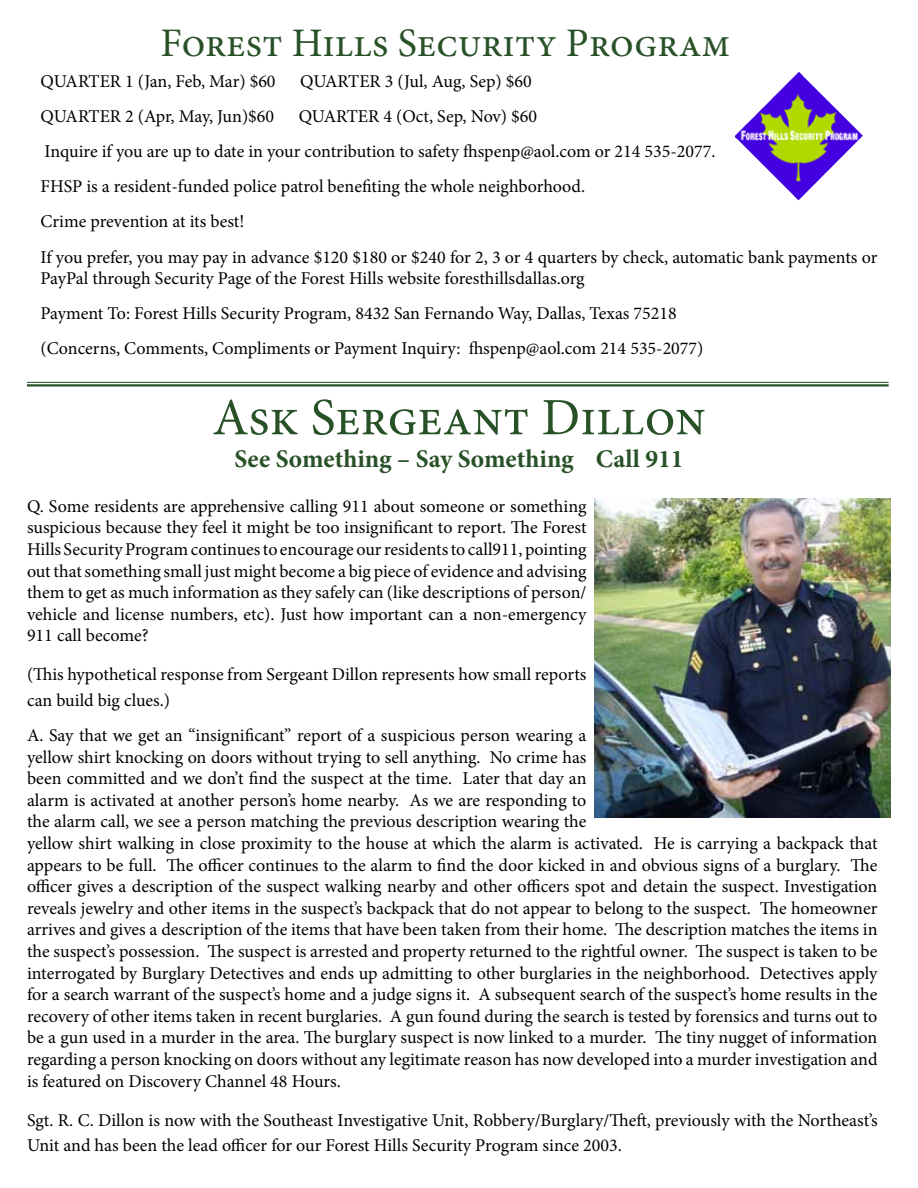
<style>
.page{position:relative;width:918px;height:1188px;background:#fff}
.page>*{position:absolute;margin:0;border:0;box-sizing:border-box;transform-origin:0 0}
.t1{font:52.5px "Minion Pro";color:#285127}
.t2{font:40.5px "Minion Pro";color:#285127}
.t3{font:700 25.5px "Minion Pro";color:#285127}
.t4{font:18px/21.6px "Minion Pro";color:#000}
</style>
<div class="page">
<hr style="left:27px;top:384px;width:862px;height:3px;background:#285127">
<hr style="left:27px;top:382px;width:862px;height:1px;background:#285127">
<img style="left:735px;top:72px;width:128px;height:128px">
<img style="left:595px;top:499px;width:296px;height:319px">
<h2 class="t2" style="left:161px;top:16px;width:571px">Forest Hills Security Program</h2>
<p class="t4" style="left:40px;top:71px;width:237px">QUARTER 1 (Jan, Feb, Mar) $60</p>
<p class="t4" style="left:300px;top:71px;width:233px">QUARTER 3 (Jul, Aug, Sep) $60</p>
<p class="t4" style="left:40px;top:106px;width:235px">QUARTER 2 (Apr, May, Jun)$60</p>
<p class="t4" style="left:40px;top:99px;width:838px;line-height:35.1px;text-indent:258px">QUARTER 4 (Oct, Sep, Nov) $60<br>Inquire if you are up to date in your contribution to safety fhspenp@aol.com or 214 535-2077.<br>FHSP is a resident-funded police patrol benefiting the whole neighborhood.<br>Crime prevention at its best!<br>If you prefer, you may pay in advance $120 $180 or $240 for 2, 3 or 4 quarters by check, automatic bank payments or</p>
<p class="t4" style="left:40px;top:261px;width:664px;line-height:35.1px">PayPal through Security Page of the Forest Hills website foresthillsdallas.org<br>Payment To: Forest Hills Security Program, 8432 San Fernando Way, Dallas, Texas 75218 (Concerns, Comments, Compliments or Payment Inquiry: fhspenp@aol.com 214 535-2077)</p>
<h1 class="t1" style="left:212px;top:382px;width:495px">Ask Sergeant Dillon</h1>
<h3 class="t3" style="left:234px;top:441px;width:451px">See Something – Say Something Call 911</h3>
<p class="t4" style="left:27px;top:495px;width:561px;text-align:justify">Q. Some residents are apprehensive calling 911 about someone or something suspicious because they feel it might be too insignificant to report. The Forest Hills Security Program continues to encourage our residents to call911, pointing out that something small just might become a big piece of evidence and advising them to get as much information as they safely can (like descriptions of person/ vehicle and license numbers, etc). Just how important can a non-emergency 911 call become?</p>
<p class="t4" style="left:27px;top:662px;width:561px;line-height:25.5px">(This hypothetical response from Sergeant Dillon represents how small reports can build big clues.)</p>
<p class="t4" style="left:27px;top:725px;width:852px">A. Say that we get an “insignificant” report of a suspicious person wearing a<br>yellow shirt knocking on doors without trying to sell anything. No crime has<br>been committed and we don’t find the suspect at the time. Later that day an<br>alarm is activated at another person’s home nearby. As we are responding to<br>the alarm call, we see a person matching the previous description wearing the<br>yellow shirt walking in close proximity to the house at which the alarm is activated. He is carrying a backpack that appears to be full. The officer continues to the alarm to find the door kicked in and obvious signs of a burglary. The officer gives a description of the suspect walking nearby and other officers spot and detain the suspect. Investigation reveals jewelry and other items in the suspect’s backpack that do not appear to belong to the suspect. The homeowner arrives and gives a description of the items that have been taken from their home. The description matches the items in the suspect’s possession. The suspect is arrested and property returned to the rightful owner. The suspect is taken to be interrogated by Burglary Detectives and ends up admitting to other burglaries in the neighborhood. Detectives apply for a search warrant of the suspect’s home and a judge signs it. A subsequent search of the suspect’s home results in the recovery of other items taken in recent burglaries. A gun found during the search is tested by forensics and turns out to be a gun used in a murder in the area. The burglary suspect is now linked to a murder. The tiny nugget of information regarding a person knocking on doors without any legitimate reason has now developed into a murder investigation and is featured on Discovery Channel 48 Hours.</p>
<p class="t4" style="left:27px;top:1107px;width:852px;line-height:25.5px">Sgt. R. C. Dillon is now with the Southeast Investigative Unit, Robbery/Burglary/Theft, previously with the Northeast’s<br>Unit and has been the lead officer for our Forest Hills Security Program since 2003.</p>
</div>
